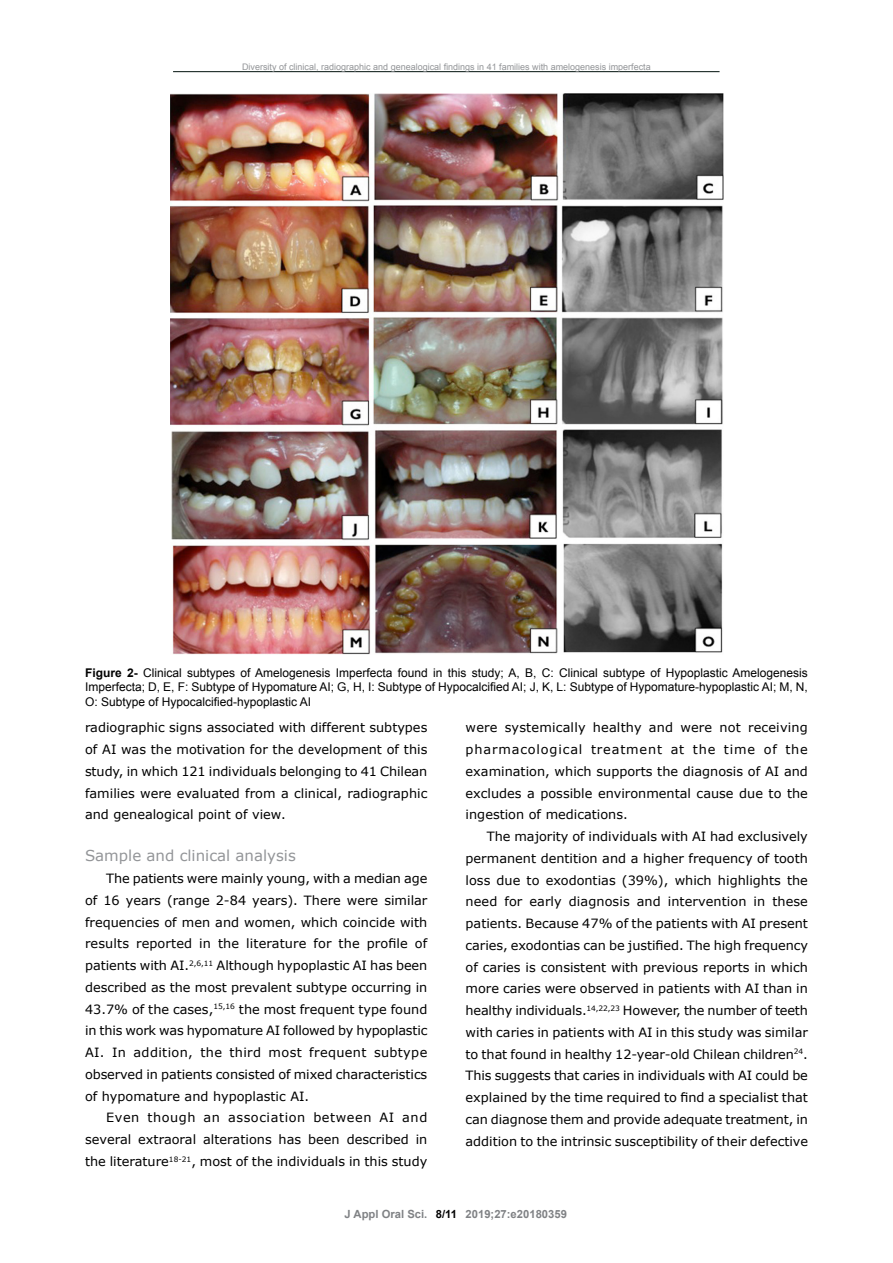
<style>
.page{position:relative;width:893px;height:1263px;background:#fff}
.page>*{position:absolute;margin:0;border:0;box-sizing:border-box;transform-origin:0 0}
.t1{font:15px "Verdana";color:#939598}
.t2{font:12.75px/21.8px "Verdana";color:#000;text-align:justify}
.t3{font:12px/14.4px "Arial";color:#000;text-align:justify}
.t4{font:700 11.25px "Arial";color:#808285}
.t5{font:9px "Arial";color:#939598}
.s1{font-weight:700}
.s2{color:#000}
</style>
<div class="page">
<hr style="left:173px;top:71px;width:547px;height:1px;background:#00110d">
<img style="left:171px;top:94px;width:552px;height:561px">
<p class="t5" style="left:242px;top:61px;width:410px">Diversity of clinical, radiographic and genealogical findings in 41 families with amelogenesis imperfecta</p>
<p class="t3" style="left:85px;top:665px;width:724px"><span class="s1">Figure 2-</span> Clinical subtypes of Amelogenesis Imperfecta found in this study; A, B, C: Clinical subtype of Hypoplastic Amelogenesis Imperfecta; D, E, F: Subtype of Hypomature AI; G, H, I: Subtype of Hypocalcified AI; J, K, L: Subtype of Hypomature-hypoplastic AI; M, N, O: Subtype of Hypocalcified-hypoplastic AI</p>
<p class="t2" style="left:85px;top:717px;width:344px">radiographic signs associated with different subtypes of AI was the motivation for the development of this study, in which 121 individuals belonging to 41 Chilean families were evaluated from a clinical, radiographic and genealogical point of view.</p>
<p class="t1" style="left:85px;top:845px;width:212px">Sample and clinical analysis</p>
<p class="t2" style="left:85px;top:867px;width:344px;text-indent:21px">The patients were mainly young, with a median age of 16 years (range 2-84 years). There were similar frequencies of men and women, which coincide with results reported in the literature for the profile of patients with AI.<sup>2,6,11</sup> Although hypoplastic AI has been described as the most prevalent subtype occurring in 43.7% of the cases,<sup>15,16</sup> the most frequent type found in this work was hypomature AI followed by hypoplastic AI. In addition, the third most frequent subtype observed in patients consisted of mixed characteristics of hypomature and hypoplastic AI.</p>
<p class="t2" style="left:85px;top:1107px;width:344px;text-indent:21px">Even though an association between AI and several extraoral alterations has been described in the literature<sup>18-21</sup>, most of the individuals in this study</p>
<p class="t2" style="left:466px;top:717px;width:344px">were systemically healthy and were not receiving pharmacological treatment at the time of the examination, which supports the diagnosis of AI and excludes a possible environmental cause due to the ingestion of medications.</p>
<p class="t2" style="left:466px;top:825px;width:344px;text-indent:21px">The majority of individuals with AI had exclusively permanent dentition and a higher frequency of tooth loss due to exodontias (39%), which highlights the need for early diagnosis and intervention in these patients. Because 47% of the patients with AI present caries, exodontias can be justified. The high frequency of caries is consistent with previous reports in which more caries were observed in patients with AI than in healthy individuals.<sup>14,22,23</sup> However, the number of teeth with caries in patients with AI in this study was similar to that found in healthy 12-year-old Chilean children<sup>24</sup>.<br>This suggests that caries in individuals with AI could be explained by the time required to find a specialist that can diagnose them and provide adequate treatment, in addition to the intrinsic susceptibility of their defective</p>
<p class="t4" style="left:345px;top:1206px;width:224px">J Appl Oral Sci. <span class="s2">8/11</span> 2019;27:e20180359</p>
</div>
